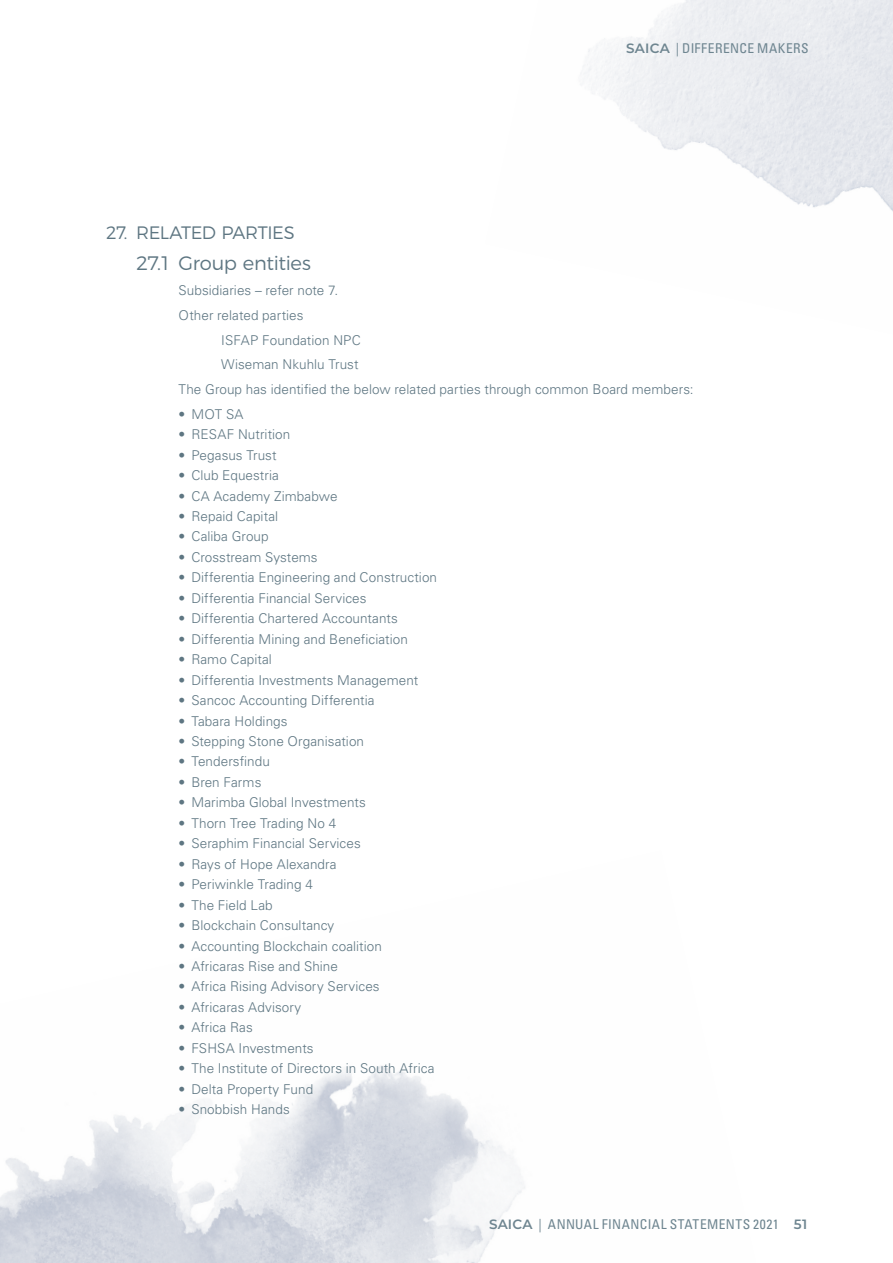
<style>
.page{position:relative;width:893px;height:1263px;background:#fff}
.page>*{position:absolute;margin:0;border:0;box-sizing:border-box;transform-origin:0 0}
.t1{font:300 19.5px "Montserrat";letter-spacing:-.02em;color:#5e7682}
.t2{font:300 18px "Montserrat";letter-spacing:-.02em;color:#5e7682}
.NotesListLevel2Para{font:300 13.5px "Univers LT Std";letter-spacing:.005em;color:#5e7682}
.t3{font:condensed 13.5px "Univers LT Std";letter-spacing:.035em;color:#6e8590}
.NotesListLevel3Para{font:300 13.5px "Univers LT Std";letter-spacing:.005em;color:#5e7682}
.s1{font-family:"Montserrat";font-weight:600;font-stretch:normal}
</style>
<div class="page">
<img style="left:0;top:1065px;width:525px;height:198px">
<p class="t3" style="left:626px;top:40px;width:184px"><span class="s1">SAICA</span> | DIFFERENCE MAKERS</p>
<p class="t2" style="left:106px;top:218px;width:190px">27. RELATED PARTIES</p>
<p class="t1" style="left:136px;top:248px;width:176px">27.1 Group entities</p>
<p class="NotesListLevel2Para" style="left:179px;top:282px;width:161px">Subsidiaries – refer note 7.</p>
<p class="NotesListLevel2Para" style="left:179px;top:307px;width:126px">Other related parties</p>
<p class="NotesListLevel3Para" style="left:221px;top:332px;width:141px">ISFAP Foundation NPC</p>
<p class="NotesListLevel3Para" style="left:221px;top:356px;width:139px">Wiseman Nkuhlu Trust</p>
<p class="NotesListLevel2Para" style="left:179px;top:381px;width:517px">The Group has identified the below related parties through common Board members:</p>
<p class="NotesListLevel2Para" style="left:179px;top:406px;width:66px">• MOT SA</p>
<p class="NotesListLevel2Para" style="left:179px;top:426px;width:113px">• RESAF Nutrition</p>
<p class="NotesListLevel2Para" style="left:179px;top:447px;width:99px">• Pegasus Trust</p>
<p class="NotesListLevel2Para" style="left:179px;top:467px;width:102px">• Club Equestria</p>
<p class="NotesListLevel2Para" style="left:179px;top:488px;width:160px">• CA Academy Zimbabwe</p>
<p class="NotesListLevel2Para" style="left:179px;top:508px;width:101px">• Repaid Capital</p>
<p class="NotesListLevel2Para" style="left:179px;top:528px;width:92px">• Caliba Group</p>
<p class="NotesListLevel2Para" style="left:179px;top:549px;width:141px">• Crosstream Systems</p>
<p class="NotesListLevel2Para" style="left:179px;top:569px;width:260px">• Differentia Engineering and Construction</p>
<p class="NotesListLevel2Para" style="left:179px;top:590px;width:189px">• Differentia Financial Services</p>
<p class="NotesListLevel2Para" style="left:179px;top:610px;width:221px">• Differentia Chartered Accountants</p>
<p class="NotesListLevel2Para" style="left:179px;top:631px;width:231px">• Differentia Mining and Beneficiation</p>
<p class="NotesListLevel2Para" style="left:179px;top:651px;width:95px">• Ramo Capital</p>
<p class="NotesListLevel2Para" style="left:179px;top:672px;width:241px">• Differentia Investments Management</p>
<p class="NotesListLevel2Para" style="left:179px;top:692px;width:197px">• Sancoc Accounting Differentia</p>
<p class="NotesListLevel2Para" style="left:179px;top:713px;width:111px">• Tabara Holdings</p>
<p class="NotesListLevel2Para" style="left:179px;top:733px;width:187px">• Stepping Stone Organisation</p>
<p class="NotesListLevel2Para" style="left:179px;top:753px;width:93px">• Tendersfindu</p>
<p class="NotesListLevel2Para" style="left:179px;top:774px;width:84px">• Bren Farms</p>
<p class="NotesListLevel2Para" style="left:179px;top:794px;width:189px">• Marimba Global Investments</p>
<p class="NotesListLevel2Para" style="left:179px;top:815px;width:159px">• Thorn Tree Trading No 4</p>
<p class="NotesListLevel2Para" style="left:179px;top:835px;width:184px">• Seraphim Financial Services</p>
<p class="NotesListLevel2Para" style="left:179px;top:856px;width:159px">• Rays of Hope Alexandra</p>
<p class="NotesListLevel2Para" style="left:179px;top:876px;width:136px">• Periwinkle Trading 4</p>
<p class="NotesListLevel2Para" style="left:179px;top:897px;width:96px">• The Field Lab</p>
<p class="NotesListLevel2Para" style="left:179px;top:917px;width:157px">• Blockchain Consultancy</p>
<p class="NotesListLevel2Para" style="left:179px;top:937px;width:205px">• Accounting Blockchain coalition</p>
<p class="NotesListLevel2Para" style="left:179px;top:958px;width:161px">• Africaras Rise and Shine</p>
<p class="NotesListLevel2Para" style="left:179px;top:978px;width:203px">• Africa Rising Advisory Services</p>
<p class="NotesListLevel2Para" style="left:179px;top:999px;width:124px">• Africaras Advisory</p>
<p class="NotesListLevel2Para" style="left:179px;top:1019px;width:76px">• Africa Ras</p>
<p class="NotesListLevel2Para" style="left:179px;top:1040px;width:137px">• FSHSA Investments</p>
<p class="NotesListLevel2Para" style="left:179px;top:1060px;width:257px">• The Institute of Directors in South Africa</p>
<p class="NotesListLevel2Para" style="left:179px;top:1081px;width:136px">• Delta Property Fund</p>
<p class="NotesListLevel2Para" style="left:179px;top:1101px;width:113px">• Snobbish Hands</p>
<p class="t3" style="left:489px;top:1215px;width:320px"><span class="s1">SAICA</span> | ANNUAL FINANCIAL STATEMENTS 2021 <span class="s1">51</span></p>
</div>
